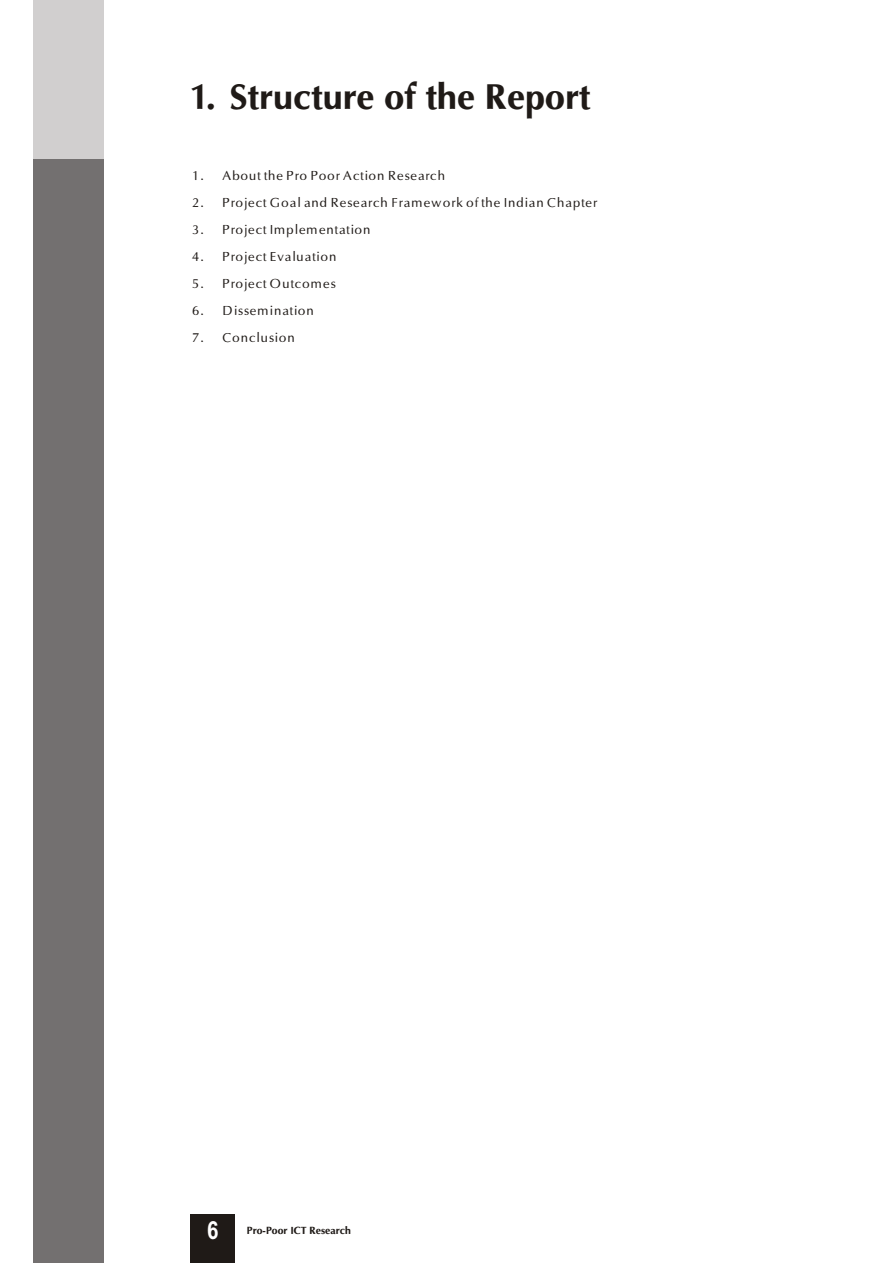
<style>
.page{position:relative;width:894px;height:1263px;background:#fff}
.page>*{position:absolute;margin:0;border:0;box-sizing:border-box;transform-origin:0 0}
.t1{font:700 36px "Optima";color:#1f1a17}
.t2{font:700 25.05px "Arial Narrow";color:#fff}
.t3{font:15px "Optima";color:#1f1a17}
.t4{font:700 10.5px "Optima";color:#1f1a17}
</style>
<div class="page">
<div style="left:33px;top:158px;width:70px;height:1105px;background:#737070"></div>
<div style="left:33px;top:0;width:70px;height:159px;background:#d1cfcf"></div>
<div style="left:190px;top:1214px;width:45px;height:49px;background:#1f1a17"></div>
<h1 class="t1" style="left:190px;top:83px;width:402px">1. Structure of the Report</h1>
<p class="t3" style="left:192px;top:169px;width:256px">1. About the Pro Poor Action Research</p>
<p class="t3" style="left:192px;top:196px;width:408px">2. Project Goal and Research Framework of the Indian Chapter</p>
<p class="t3" style="left:192px;top:223px;width:181px">3. Project Implementation</p>
<p class="t3" style="left:192px;top:250px;width:147px">4. Project Evaluation</p>
<p class="t3" style="left:192px;top:277px;width:146px">5. Project Outcomes</p>
<p class="t3" style="left:192px;top:304px;width:124px">6. Dissemination</p>
<p class="t3" style="left:192px;top:331px;width:105px">7. Conclusion</p>
<h2 class="t2" style="left:207px;top:1221px;width:13px">6</h2>
<p class="t4" style="left:247px;top:1226px;width:105px">Pro-Poor ICT Research</p>
</div>
